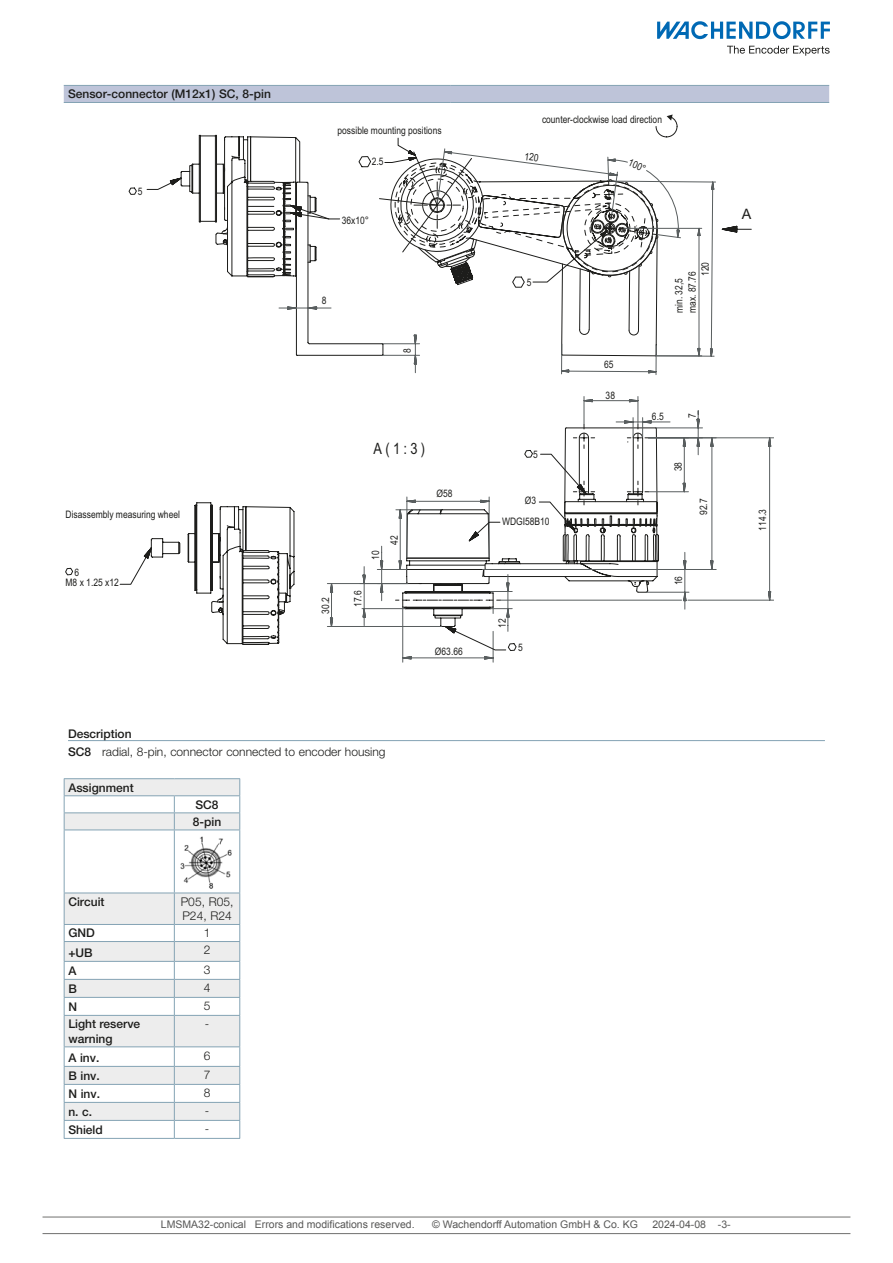
<style>
.page{position:relative;width:893px;height:1263px;background:#fff}
.page>*{position:absolute;margin:0;border:0;box-sizing:border-box;transform-origin:0 0}
.t1{font:15.6px "Arial Narrow";color:#1d1d1b}
.t2{font:14.4px "Arial";color:#1d1d1b}
.t3{font:500 12px/17.1px "Helvetica Neue LT Pro";color:#1d1d1b}
.t4{font:300 12px/18px "Helvetica Neue LT Pro";color:#1d1d1b}
.t5{font:10.5px "Arial";color:#575756}
.t6{font:10.35px/10.5px "Arial Narrow";letter-spacing:-.005em;color:#1d1d1b}
.s1{font-weight:500}
</style>
<div class="page">
<hr style="left:43px;top:1217px;width:807px;height:1px;background:#70706f">
<hr style="left:43px;top:1233px;width:807px;height:1px;background:#70706f">
<svg style="left:657px;top:21px;width:173px;height:18px"></svg>
<svg style="left:727px;top:46px;width:103px;height:10px"></svg>
<div style="left:64px;top:86px;width:765px;height:16px;background:#bec4d9"></div>
<hr style="left:64px;top:85px;width:387px;height:1px;background:#84a3b4">
<hr style="left:451px;top:85px;width:378px;height:1px;background:#84a3b4">
<hr style="left:64px;top:102px;width:387px;height:1px;background:#84a3b4">
<hr style="left:451px;top:102px;width:378px;height:1px;background:#84a3b4">
<svg style="left:128px;top:135px;width:87px;height:88px"></svg>
<svg style="left:147px;top:178px;width:35px;height:12px"></svg>
<svg style="left:65px;top:502px;width:230px;height:143px"></svg>
<svg style="left:327px;top:396px;width:447px;height:266px"></svg>
<hr style="left:68px;top:740px;width:757px;height:1px;background:#84a3b4">
<svg style="left:65px;top:779px;width:174px;height:341px;fill:#ededed"></svg>
<hr style="left:64px;top:778px;width:110px;height:1px;background:#84a3b4">
<hr style="left:174px;top:778px;width:66px;height:1px;background:#84a3b4">
<hr style="left:64px;top:795px;width:110px;height:1px;background:#84a3b4">
<hr style="left:174px;top:795px;width:66px;height:1px;background:#84a3b4">
<hr style="left:64px;top:812px;width:110px;height:1px;background:#84a3b4">
<svg style="left:64px;top:779px;width:1px;height:50px"></svg>
<hr style="left:174px;top:812px;width:66px;height:1px;background:#84a3b4">
<svg style="left:174px;top:796px;width:1px;height:33px"></svg>
<svg style="left:239px;top:779px;width:1px;height:50px"></svg>
<hr style="left:64px;top:829px;width:110px;height:1px;background:#84a3b4">
<hr style="left:64px;top:830px;width:1px;height:63px;background:#84a3b4">
<hr style="left:174px;top:829px;width:66px;height:1px;background:#84a3b4">
<hr style="left:174px;top:830px;width:1px;height:63px;background:#84a3b4">
<hr style="left:239px;top:830px;width:1px;height:63px;background:#84a3b4">
<hr style="left:64px;top:893px;width:110px;height:1px;background:#84a3b4">
<hr style="left:64px;top:893px;width:1px;height:31px;background:#84a3b4">
<hr style="left:174px;top:893px;width:66px;height:1px;background:#84a3b4">
<hr style="left:174px;top:893px;width:1px;height:31px;background:#84a3b4">
<hr style="left:239px;top:893px;width:1px;height:31px;background:#84a3b4">
<hr style="left:64px;top:924px;width:110px;height:1px;background:#84a3b4">
<hr style="left:174px;top:924px;width:66px;height:1px;background:#84a3b4">
<hr style="left:64px;top:941px;width:110px;height:1px;background:#84a3b4">
<hr style="left:174px;top:941px;width:66px;height:1px;background:#84a3b4">
<hr style="left:64px;top:961px;width:110px;height:1px;background:#84a3b4">
<hr style="left:174px;top:961px;width:66px;height:1px;background:#84a3b4">
<hr style="left:64px;top:979px;width:110px;height:1px;background:#84a3b4">
<hr style="left:174px;top:979px;width:66px;height:1px;background:#84a3b4">
<hr style="left:64px;top:997px;width:110px;height:1px;background:#84a3b4">
<svg style="left:64px;top:925px;width:1px;height:90px"></svg>
<hr style="left:174px;top:997px;width:66px;height:1px;background:#84a3b4">
<svg style="left:174px;top:925px;width:1px;height:90px"></svg>
<svg style="left:239px;top:925px;width:1px;height:90px"></svg>
<hr style="left:64px;top:1015px;width:110px;height:1px;background:#84a3b4">
<hr style="left:64px;top:1016px;width:1px;height:30px;background:#84a3b4">
<hr style="left:174px;top:1015px;width:66px;height:1px;background:#84a3b4">
<hr style="left:174px;top:1016px;width:1px;height:30px;background:#84a3b4">
<hr style="left:239px;top:1016px;width:1px;height:30px;background:#84a3b4">
<hr style="left:64px;top:1046px;width:110px;height:1px;background:#84a3b4">
<hr style="left:174px;top:1046px;width:66px;height:1px;background:#84a3b4">
<hr style="left:64px;top:1066px;width:110px;height:1px;background:#84a3b4">
<hr style="left:174px;top:1066px;width:66px;height:1px;background:#84a3b4">
<hr style="left:64px;top:1084px;width:110px;height:1px;background:#84a3b4">
<hr style="left:174px;top:1084px;width:66px;height:1px;background:#84a3b4">
<hr style="left:64px;top:1102px;width:110px;height:1px;background:#84a3b4">
<hr style="left:174px;top:1102px;width:66px;height:1px;background:#84a3b4">
<hr style="left:64px;top:1120px;width:110px;height:1px;background:#84a3b4">
<svg style="left:64px;top:1047px;width:1px;height:91px"></svg>
<hr style="left:174px;top:1120px;width:66px;height:1px;background:#84a3b4">
<svg style="left:174px;top:1047px;width:1px;height:91px"></svg>
<svg style="left:239px;top:1047px;width:1px;height:91px"></svg>
<hr style="left:64px;top:1138px;width:110px;height:1px;background:#84a3b4">
<hr style="left:174px;top:1138px;width:66px;height:1px;background:#84a3b4">
<img style="left:179px;top:834px;width:54px;height:55px">
<svg style="left:215px;top:114px;width:536px;height:261px"></svg>
<p class="t3" style="left:68px;top:85px;width:204px">Sensor-connector (M12x1) SC, 8-pin</p>
<p class="t6" style="left:138px;top:185px;width:6px">5</p>
<p class="t6" style="left:66px;top:509px;width:116px">Disassembly measuring wheel</p>
<p class="t6" style="left:66px;top:566px;width:55px;text-indent:9px">6<br>M8 x 1.25 x12</p>
<p class="t6" style="left:338px;top:124px;width:106px">possible mounting positions</p>
<p class="t6" style="left:372px;top:156px;width:13px">2.5</p>
<p class="t6" style="left:342px;top:215px;width:29px">36x10°</p>
<p class="t6" style="left:322px;top:294px;width:6px">8</p>
<p class="t6" style="left:401px;top:353px;width:6px;rotate:-90deg">8</p>
<p class="t6" style="left:320px;top:614px;width:18px;rotate:-90deg">30.2</p>
<h1 class="t1" style="left:374px;top:437px;width:53px">A ( 1 : 3 )</h1>
<p class="t6" style="left:437px;top:487px;width:18px">Ø58</p>
<p class="t6" style="left:370px;top:560px;width:11px;rotate:-90deg">10</p>
<p class="t6" style="left:389px;top:545px;width:11px;rotate:-90deg">42</p>
<p class="t6" style="left:352px;top:607px;width:18px;rotate:-90deg">17.6</p>
<p class="t6" style="left:435px;top:646px;width:29px">Ø63.66</p>
<p class="t4" style="left:68px;top:724px;width:319px"><span class="s1">Description<br>SC8</span> radial, 8-pin, connector connected to encoder housing</p>
<p class="t3" style="left:68px;top:778px;width:67px">Assignment</p>
<p class="t3" style="left:193px;top:796px;width:30px">SC8<br>8-pin</p>
<p class="t3" style="left:68px;top:893px;width:38px">Circuit</p>
<p class="t4" style="left:181px;top:894px;width:54px;line-height:14.4px">P05, R05,<br>P24, R24</p>
<p class="t3" style="left:68px;top:924px;width:28px">GND</p>
<p class="t4" style="left:204px;top:924px;width:8px">1</p>
<p class="t3" style="left:68px;top:944px;width:26px">+UB</p>
<p class="t4" style="left:204px;top:941px;width:8px">2</p>
<p class="t3" style="left:68px;top:962px;width:10px">A</p>
<p class="t4" style="left:204px;top:961px;width:8px">3</p>
<p class="t3" style="left:68px;top:980px;width:10px">B</p>
<p class="t4" style="left:204px;top:979px;width:8px">4</p>
<p class="t3" style="left:68px;top:998px;width:10px">N</p>
<p class="t4" style="left:204px;top:997px;width:8px">5</p>
<p class="t3" style="left:68px;top:1016px;width:73px;line-height:14.4px">Light reserve warning</p>
<p class="t4" style="left:205px;top:1015px;width:6px">-</p>
<p class="t3" style="left:68px;top:1049px;width:33px">A inv.</p>
<p class="t4" style="left:204px;top:1046px;width:8px">6</p>
<p class="t3" style="left:68px;top:1067px;width:33px">B inv.</p>
<p class="t4" style="left:204px;top:1066px;width:8px">7</p>
<p class="t3" style="left:68px;top:1085px;width:33px">N inv.</p>
<p class="t4" style="left:204px;top:1084px;width:8px">8</p>
<p class="t3" style="left:68px;top:1103px;width:25px">n. c.</p>
<p class="t4" style="left:205px;top:1102px;width:6px">-</p>
<p class="t3" style="left:68px;top:1121px;width:36px">Shield</p>
<p class="t4" style="left:205px;top:1120px;width:6px">-</p>
<p class="t6" style="left:542px;top:113px;width:122px">counter-clockwise load direction</p>
<p class="t6" style="left:631px;top:157px;width:20px;rotate:24deg">100°</p>
<p class="t6" style="left:527px;top:276px;width:6px">5</p>
<p class="t6" style="left:533px;top:449px;width:6px">5</p>
<p class="t6" style="left:525px;top:494px;width:13px">Ø3</p>
<p class="t6" style="left:502px;top:515px;width:49px">WDGI58B10</p>
<p class="t6" style="left:496px;top:628px;width:11px;rotate:-90deg">12</p>
<p class="t6" style="left:518px;top:642px;width:6px">5</p>
<p class="t6" style="left:604px;top:359px;width:11px">65</p>
<p class="t6" style="left:606px;top:389px;width:11px">38</p>
<p class="t6" style="left:700px;top:276px;width:16px;rotate:-90deg">120</p>
<p class="t6" style="left:686px;top:313px;width:43px;rotate:-90deg">max. 87 7. 6</p>
<p class="t6" style="left:673px;top:313px;width:36px;rotate:-90deg">min. 32,5</p>
<p class="t6" style="left:652px;top:410px;width:13px">6.5</p>
<p class="t6" style="left:686px;top:418px;width:6px;rotate:-90deg">7</p>
<p class="t6" style="left:672px;top:471px;width:11px;rotate:-90deg">38</p>
<p class="t6" style="left:698px;top:515px;width:18px;rotate:-90deg">92.7</p>
<p class="t6" style="left:673px;top:585px;width:11px;rotate:-90deg">16</p>
<h2 class="t2" style="left:742px;top:205px;width:11px">A</h2>
<p class="t6" style="left:757px;top:530px;width:23px;rotate:-90deg">114.3</p>
<p class="t5" style="left:161px;top:1217px;width:255px">LMSMA32-conical Errors and modifications reserved.</p>
<p class="t5" style="left:432px;top:1217px;width:207px">© Wachendorff Automation GmbH &amp; Co. KG</p>
<p class="t5" style="left:652px;top:1217px;width:80px">2024-04-08 -3-</p>
</div>
